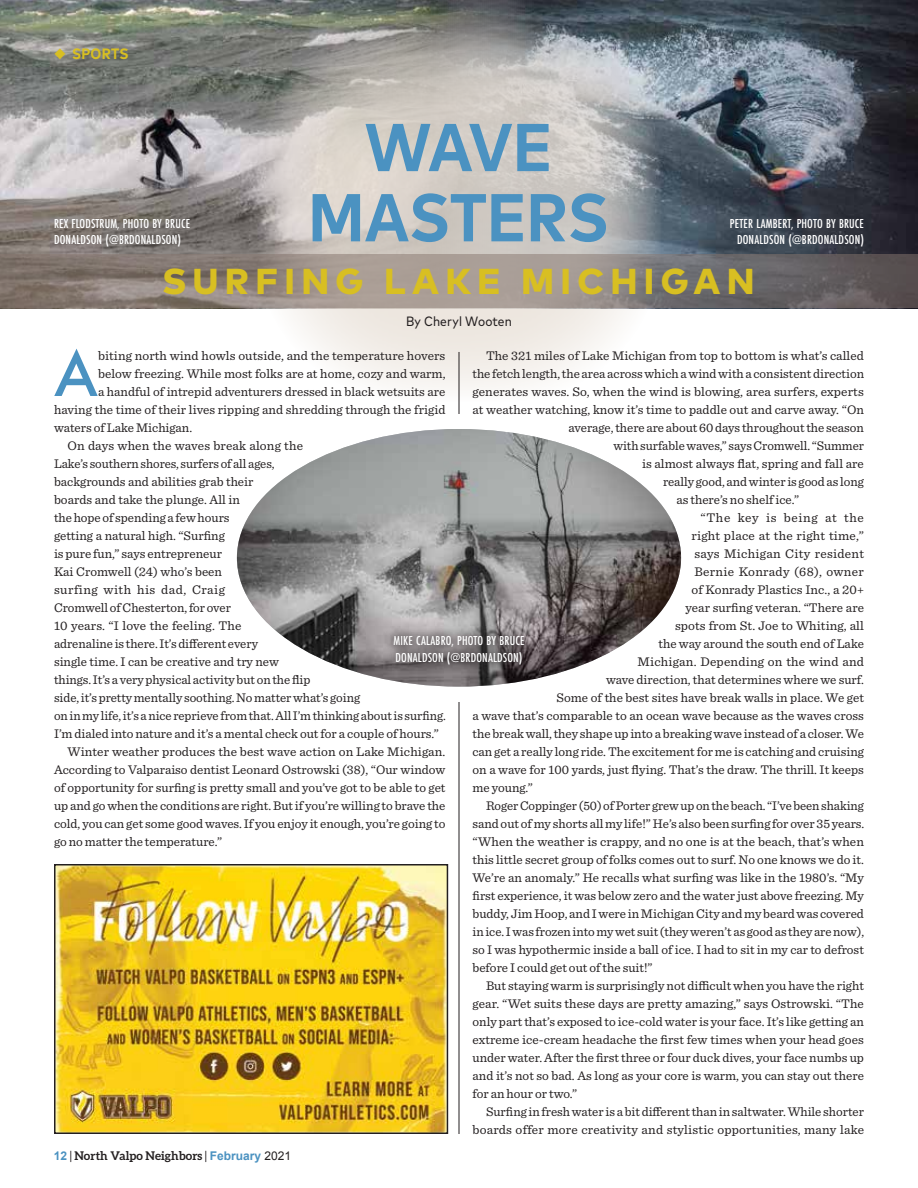
<style>
.page{position:relative;width:918px;height:1188px;background:#fff}
.page>*{position:absolute;margin:0;border:0;box-sizing:border-box;transform-origin:0 0}
.t1{font:700 condensed 67.5px/70.2px "Mark OT";color:#4b92c1;text-align:center}
.t2{font:500 67.05px "Futura PT";color:#4b92c1}
.t3{font:800 36px "Mark OT";letter-spacing:.175em;color:#d8bf22}
.t4{font:700 condensed 15px "Mark OT";letter-spacing:.02em;color:#d8bf22}
.t5{font:500 13.5px/16.2px "Futura PT Cond";letter-spacing:.01em;color:#fff}
.t6{font:condensed 13.5px "Mark OT";letter-spacing:.01em;color:#231f20}
.t7{font:13.2px "Sentinel";color:#231f20}
.t8{font:13.2px "Sentinel";letter-spacing:.02em;color:#231f20}
.t9{font:13.2px "Sentinel";letter-spacing:.035em;color:#231f20}
.t10{font:13.2px "Sentinel";letter-spacing:.05em;color:#231f20}
.t11{font:700 12px "Aleo";color:#231f20}
.s1{font-family:"Arial";color:#4b92c1}
.s2{font-weight:400}
.s3{font-family:"Arial";font-weight:400}
</style>
<div class="page">
<img style="left:0;top:0;width:405px;height:254px">
<img style="left:405px;top:0;width:513px;height:254px">
<svg style="left:256px;top:14px;width:406px;height:388px"></svg>
<svg style="left:0;top:254px;width:918px;height:54px"></svg>
<img style="left:237px;top:429px;width:444px;height:258px">
<div style="left:382px;top:624px;width:153px;height:51px;background:#231f20;opacity:.75"></div>
<hr style="left:459px;top:702px;width:1px;height:432px;background:#231f20">
<hr style="left:459px;top:352px;width:1px;height:62px;background:#231f20">
<img style="left:57px;top:867px;width:388px;height:264px">
<div style="left:54px;top:864px;width:394px;height:270px;border:2px solid #231f20"></div>
<p class="t4" style="left:54px;top:44px;width:76px">◆ SPORTS</p>
<h1 class="t1" style="left:308px;top:111px;width:302px">WAVE<br>MASTERS</h1>
<h3 class="t3" style="left:162px;top:258px;width:594px">SURFING LAKE MICHIGAN</h3>
<p class="t5" style="left:54px;top:215px;width:138px">REX FLODSTRUM, PHOTO BY BRUCE<br>DONALDSON (@BRDONALDSON)</p>
<p class="t5" style="left:730px;top:215px;width:136px;text-align:center">PETER LAMBERT, PHOTO BY BRUCE<br>DONALDSON (@BRDONALDSON)</p>
<p class="t6" style="left:406px;top:313px;width:107px">By Cheryl Wooten</p>
<p class="t7" style="left:486px;top:346px;width:379px">The 321 miles of Lake Michigan from top to bottom is what’s called</p>
<p class="t7" style="left:472px;top:364px;width:393px">the fetch length, the area across which a wind with a consistent direction</p>
<p class="t7" style="left:472px;top:382px;width:393px">generates waves. So, when the wind is blowing, area surfers, experts</p>
<p class="t7" style="left:472px;top:400px;width:393px">at weather watching, know it’s time to paddle out and carve away. “On</p>
<p class="t7" style="left:568px;top:418px;width:297px">average, there are about 60 days throughout the season</p>
<p class="t7" style="left:614px;top:436px;width:252px">with surfable waves,” says Cromwell. “Summer</p>
<p class="t7" style="left:642px;top:454px;width:223px">is almost always flat, spring and fall are</p>
<p class="t7" style="left:663px;top:472px;width:202px">really good, and winter is good as long</p>
<p class="t7" style="left:676px;top:490px;width:124px">as there’s no shelf ice.”</p>
<p class="t10" style="left:700px;top:508px;width:165px">“The key is being at the</p>
<p class="t7" style="left:692px;top:526px;width:174px">right place at the right time,”</p>
<p class="t8" style="left:695px;top:544px;width:171px">says Michigan City resident</p>
<p class="t8" style="left:695px;top:562px;width:171px">Bernie Konrady (68), owner</p>
<p class="t7" style="left:692px;top:580px;width:174px">of Konrady Plastics Inc., a 20+</p>
<p class="t7" style="left:686px;top:598px;width:180px">year surfing veteran. “There are</p>
<p class="t7" style="left:675px;top:616px;width:191px">spots from St. Joe to Whiting, all</p>
<p class="t7" style="left:658px;top:634px;width:207px">the way around the south end of Lake</p>
<p class="t7" style="left:638px;top:652px;width:228px">Michigan. Depending on the wind and</p>
<p class="t7" style="left:606px;top:670px;width:259px">wave direction, that determines where we surf.</p>
<p class="t7" style="left:556px;top:688px;width:309px">Some of the best sites have break walls in place. We get</p>
<p class="t7" style="left:472px;top:706px;width:393px">a wave that’s comparable to an ocean wave because as the waves cross</p>
<p class="t7" style="left:472px;top:724px;width:393px">the break wall, they shape up into a breaking wave instead of a closer. We</p>
<p class="t7" style="left:472px;top:742px;width:393px">can get a really long ride. The excitement for me is catching and cruising</p>
<p class="t7" style="left:472px;top:760px;width:393px">on a wave for 100 yards, just flying. That’s the draw. The thrill. It keeps</p>
<p class="t7" style="left:472px;top:778px;width:62px">me young.”</p>
<p class="t7" style="left:486px;top:796px;width:379px">Roger Coppinger (50) of Porter grew up on the beach. “I’ve been shaking</p>
<p class="t7" style="left:472px;top:814px;width:393px">sand out of my shorts all my life!” He’s also been surfing for over 35 years.</p>
<p class="t7" style="left:472px;top:832px;width:393px">“When the weather is crappy, and no one is at the beach, that’s when</p>
<p class="t7" style="left:472px;top:850px;width:393px">this little secret group of folks comes out to surf. No one knows we do it.</p>
<p class="t7" style="left:472px;top:868px;width:393px">We’re an anomaly.” He recalls what surfing was like in the 1980’s. “My</p>
<p class="t7" style="left:472px;top:886px;width:393px">first experience, it was below zero and the water just above freezing. My</p>
<p class="t7" style="left:472px;top:904px;width:393px">buddy, Jim Hoop, and I were in Michigan City and my beard was covered</p>
<p class="t7" style="left:472px;top:922px;width:393px">in ice. I was frozen into my wet suit (they weren’t as good as they are now),</p>
<p class="t7" style="left:472px;top:940px;width:393px">so I was hypothermic inside a ball of ice. I had to sit in my car to defrost</p>
<p class="t7" style="left:472px;top:958px;width:182px">before I could get out of the suit!”</p>
<p class="t7" style="left:486px;top:976px;width:379px">But staying warm is surprisingly not difficult when you have the right</p>
<p class="t7" style="left:472px;top:994px;width:393px">gear. “Wet suits these days are pretty amazing,” says Ostrowski. “The</p>
<p class="t7" style="left:472px;top:1012px;width:393px">only part that’s exposed to ice-cold water is your face. It’s like getting an</p>
<p class="t7" style="left:472px;top:1030px;width:393px">extreme ice-cream headache the first few times when your head goes</p>
<p class="t7" style="left:472px;top:1048px;width:393px">under water. After the first three or four duck dives, your face numbs up</p>
<p class="t7" style="left:472px;top:1066px;width:393px">and it’s not so bad. As long as your core is warm, you can stay out there</p>
<p class="t7" style="left:472px;top:1084px;width:106px">for an hour or two.”</p>
<p class="t7" style="left:486px;top:1102px;width:380px">Surfing in fresh water is a bit different than in saltwater. While shorter</p>
<p class="t7" style="left:472px;top:1120px;width:393px">boards offer more creativity and stylistic opportunities, many lake</p>
<h2 class="t2" style="left:54px;top:333px;width:46px">A</h2>
<p class="t7" style="left:98px;top:346px;width:349px">biting north wind howls outside, and the temperature hovers</p>
<p class="t7" style="left:98px;top:364px;width:349px">below freezing. While most folks are at home, cozy and warm,</p>
<p class="t7" style="left:98px;top:382px;width:349px">a handful of intrepid adventurers dressed in black wetsuits are</p>
<p class="t7" style="left:54px;top:400px;width:393px">having the time of their lives ripping and shredding through the frigid</p>
<p class="t7" style="left:54px;top:418px;width:140px">waters of Lake Michigan.</p>
<p class="t7" style="left:68px;top:436px;width:237px">On days when the waves break along the</p>
<p class="t7" style="left:54px;top:454px;width:222px">Lake’s southern shores, surfers of all ages,</p>
<p class="t7" style="left:54px;top:472px;width:201px">backgrounds and abilities grab their</p>
<p class="t7" style="left:54px;top:490px;width:188px">boards and take the plunge. All in</p>
<p class="t7" style="left:54px;top:508px;width:177px">the hope of spending a few hours</p>
<p class="t7" style="left:54px;top:526px;width:172px">getting a natural high. “Surfing</p>
<p class="t7" style="left:54px;top:544px;width:170px">is pure fun,” says entrepreneur</p>
<p class="t7" style="left:54px;top:562px;width:170px">Kai Cromwell (24) who’s been</p>
<p class="t9" style="left:54px;top:580px;width:173px">surfing with his dad, Craig</p>
<p class="t7" style="left:54px;top:598px;width:178px">Cromwell of Chesterton, for over</p>
<p class="t7" style="left:54px;top:616px;width:189px">10 years. “I love the feeling. The</p>
<p class="t7" style="left:54px;top:634px;width:206px">adrenaline is there. It’s different every</p>
<p class="t7" style="left:54px;top:652px;width:227px">single time. I can be creative and try new</p>
<p class="t7" style="left:54px;top:670px;width:258px">things. It’s a very physical activity but on the flip</p>
<p class="t7" style="left:54px;top:688px;width:308px">side, it’s pretty mentally soothing. No matter what’s going</p>
<p class="t7" style="left:54px;top:706px;width:393px">on in my life, it’s a nice reprieve from that. All I’m thinking about is surfing.</p>
<p class="t7" style="left:54px;top:724px;width:386px">I’m dialed into nature and it’s a mental check out for a couple of hours.”</p>
<p class="t7" style="left:68px;top:742px;width:379px">Winter weather produces the best wave action on Lake Michigan.</p>
<p class="t7" style="left:54px;top:760px;width:393px">According to Valparaiso dentist Leonard Ostrowski (38), “Our window</p>
<p class="t7" style="left:54px;top:778px;width:393px">of opportunity for surfing is pretty small and you’ve got to be able to get</p>
<p class="t7" style="left:54px;top:796px;width:393px">up and go when the conditions are right. But if you’re willing to brave the</p>
<p class="t7" style="left:54px;top:814px;width:393px">cold, you can get some good waves. If you enjoy it enough, you’re going to</p>
<p class="t7" style="left:54px;top:832px;width:170px">go no matter the temperature.”</p>
<p class="t5" style="left:394px;top:633px;width:132px">MIKE CALABRO, PHOTO BY BRUCE<br>DONALDSON (@BRDONALDSON)</p>
<p class="t11" style="left:54px;top:1148px;width:239px"><span class="s1">12</span> <span class="s2">|</span> North Valpo Neighbors <span class="s2">|</span> <span class="s1">February</span> <span class="s3">2021</span></p>
</div>
